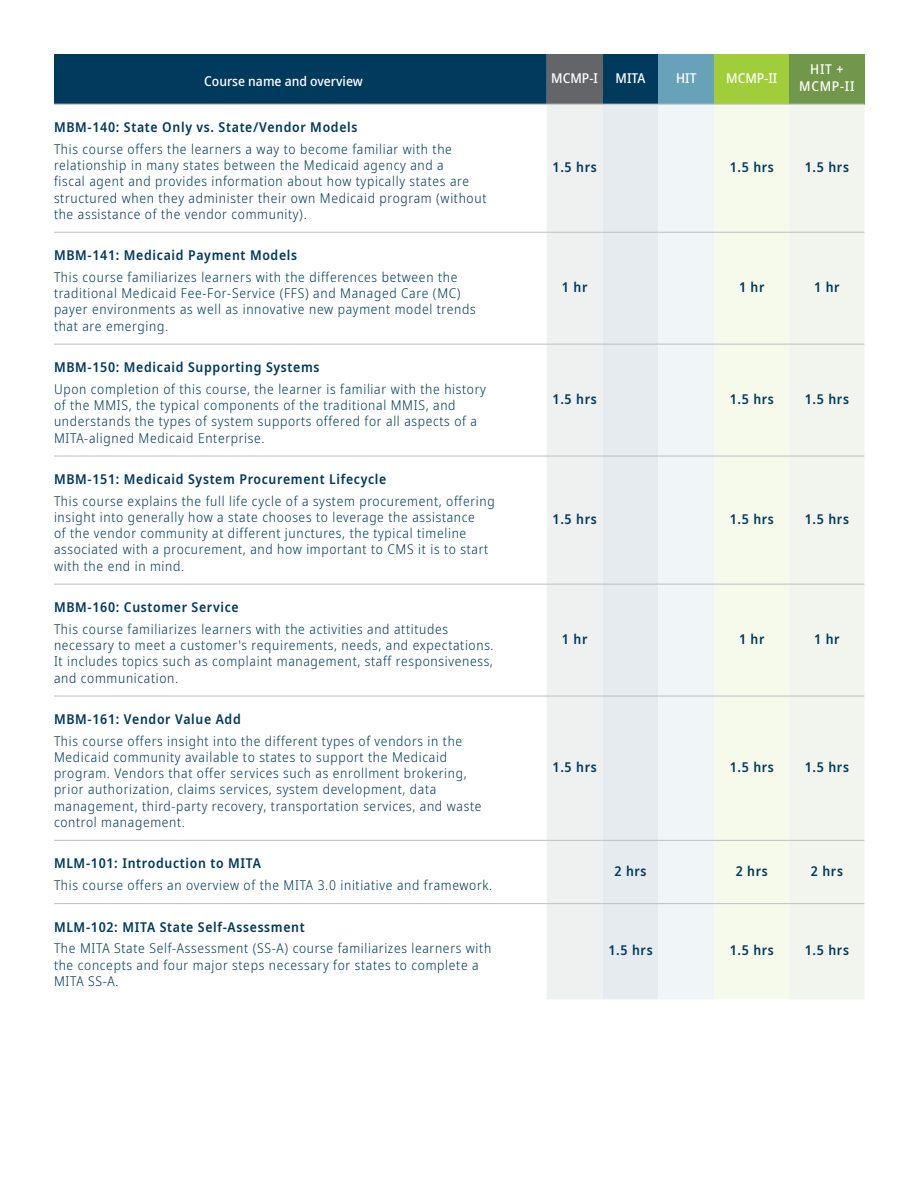
<style>
.page{position:relative;width:918px;height:1188px;background:#fff}
.page>*{position:absolute;margin:0;border:0;box-sizing:border-box;transform-origin:0 0}
.t1{font:300 semi-condensed 13.5px/16.2px "Noto Sans";letter-spacing:.05em;color:#003a5d}
.t2{font:600 semi-condensed 13.5px "Noto Sans";letter-spacing:.05em;color:#003a5d}
.t3{font:500 semi-condensed 13.5px "Noto Sans";color:#fff}
.t4{font:500 semi-condensed 13.5px/16.2px "Noto Sans";letter-spacing:.05em;color:#fff;text-align:center}
</style>
<div class="page">
<div style="left:54px;top:54px;width:604px;height:50px;background:#003a5d"></div>
<div style="left:547px;top:54px;width:56px;height:50px;background:#636569"></div>
<div style="left:658px;top:54px;width:56px;height:50px;background:#68a2b9"></div>
<div style="left:714px;top:54px;width:75px;height:50px;background:#a1cd3a"></div>
<div style="left:789px;top:54px;width:75px;height:50px;background:#71984a"></div>
<div style="left:547px;top:105px;width:56px;height:894px;background:#eff0f0"></div>
<div style="left:603px;top:105px;width:55px;height:894px;background:#e6ebef"></div>
<div style="left:658px;top:105px;width:56px;height:894px;background:#f0f6f8"></div>
<div style="left:714px;top:105px;width:75px;height:894px;background:#f6faeb"></div>
<div style="left:789px;top:105px;width:75px;height:894px;background:#f1f5ed"></div>
<hr style="left:54px;top:104px;width:493px;height:1px;background:#bcbec0">
<hr style="left:547px;top:104px;width:56px;height:1px;background:#bcbec0">
<hr style="left:603px;top:104px;width:55px;height:1px;background:#bcbec0">
<hr style="left:658px;top:104px;width:56px;height:1px;background:#bcbec0">
<hr style="left:714px;top:104px;width:75px;height:1px;background:#bcbec0">
<hr style="left:789px;top:104px;width:75px;height:1px;background:#bcbec0">
<hr style="left:54px;top:232px;width:493px;height:1px;background:#bcbec0">
<hr style="left:547px;top:232px;width:56px;height:1px;background:#bcbec0">
<hr style="left:603px;top:232px;width:55px;height:1px;background:#bcbec0">
<hr style="left:658px;top:232px;width:56px;height:1px;background:#bcbec0">
<hr style="left:714px;top:232px;width:75px;height:1px;background:#bcbec0">
<hr style="left:789px;top:232px;width:75px;height:1px;background:#bcbec0">
<hr style="left:54px;top:344px;width:493px;height:1px;background:#bcbec0">
<hr style="left:547px;top:344px;width:56px;height:1px;background:#bcbec0">
<hr style="left:603px;top:344px;width:55px;height:1px;background:#bcbec0">
<hr style="left:658px;top:344px;width:56px;height:1px;background:#bcbec0">
<hr style="left:714px;top:344px;width:75px;height:1px;background:#bcbec0">
<hr style="left:789px;top:344px;width:75px;height:1px;background:#bcbec0">
<hr style="left:54px;top:456px;width:493px;height:1px;background:#bcbec0">
<hr style="left:547px;top:456px;width:56px;height:1px;background:#bcbec0">
<hr style="left:603px;top:456px;width:55px;height:1px;background:#bcbec0">
<hr style="left:658px;top:456px;width:56px;height:1px;background:#bcbec0">
<hr style="left:714px;top:456px;width:75px;height:1px;background:#bcbec0">
<hr style="left:789px;top:456px;width:75px;height:1px;background:#bcbec0">
<hr style="left:54px;top:584px;width:493px;height:1px;background:#bcbec0">
<hr style="left:547px;top:584px;width:56px;height:1px;background:#bcbec0">
<hr style="left:603px;top:584px;width:55px;height:1px;background:#bcbec0">
<hr style="left:658px;top:584px;width:56px;height:1px;background:#bcbec0">
<hr style="left:714px;top:584px;width:75px;height:1px;background:#bcbec0">
<hr style="left:789px;top:584px;width:75px;height:1px;background:#bcbec0">
<hr style="left:54px;top:696px;width:493px;height:1px;background:#bcbec0">
<hr style="left:547px;top:696px;width:56px;height:1px;background:#bcbec0">
<hr style="left:603px;top:696px;width:55px;height:1px;background:#bcbec0">
<hr style="left:658px;top:696px;width:56px;height:1px;background:#bcbec0">
<hr style="left:714px;top:696px;width:75px;height:1px;background:#bcbec0">
<hr style="left:789px;top:696px;width:75px;height:1px;background:#bcbec0">
<hr style="left:54px;top:840px;width:493px;height:1px;background:#bcbec0">
<hr style="left:547px;top:840px;width:56px;height:1px;background:#bcbec0">
<hr style="left:603px;top:840px;width:55px;height:1px;background:#bcbec0">
<hr style="left:658px;top:840px;width:56px;height:1px;background:#bcbec0">
<hr style="left:714px;top:840px;width:75px;height:1px;background:#bcbec0">
<hr style="left:789px;top:840px;width:75px;height:1px;background:#bcbec0">
<hr style="left:54px;top:903px;width:493px;height:1px;background:#bcbec0">
<hr style="left:547px;top:903px;width:56px;height:1px;background:#bcbec0">
<hr style="left:603px;top:903px;width:55px;height:1px;background:#bcbec0">
<hr style="left:658px;top:903px;width:56px;height:1px;background:#bcbec0">
<hr style="left:714px;top:903px;width:75px;height:1px;background:#bcbec0">
<hr style="left:789px;top:903px;width:75px;height:1px;background:#bcbec0">
<p class="t3" style="left:204px;top:72px;width:160px">Course name and overview</p>
<p class="t3" style="left:551px;top:68px;width:48px">MCMP-I</p>
<p class="t3" style="left:616px;top:68px;width:31px">MITA</p>
<p class="t3" style="left:676px;top:68px;width:22px">HIT</p>
<p class="t3" style="left:726px;top:68px;width:53px">MCMP-II</p>
<p class="t4" style="left:799px;top:62px;width:57px">HIT +<br>MCMP-II</p>
<p class="t2" style="left:54px;top:118px;width:305px">MBM-140: State Only vs. State/Vendor Models</p>
<p class="t1" style="left:54px;top:141px;width:434px">This course offers the learners a way to become familiar with the relationship in many states between the Medicaid agency and a<br>fiscal agent and provides information about how typically states are structured when they administer their own Medicaid program (without the assistance of the vendor community).</p>
<p class="t2" style="left:553px;top:158px;width:46px">1.5 hrs</p>
<p class="t2" style="left:730px;top:158px;width:46px">1.5 hrs</p>
<p class="t2" style="left:805px;top:158px;width:46px">1.5 hrs</p>
<p class="t2" style="left:54px;top:246px;width:245px">MBM-141: Medicaid Payment Models</p>
<p class="t1" style="left:54px;top:269px;width:423px">This course familiarizes learners with the differences between the traditional Medicaid Fee-For-Service (FFS) and Managed Care (MC) payer environments as well as innovative new payment model trends that are emerging.</p>
<p class="t2" style="left:562px;top:278px;width:27px">1 hr</p>
<p class="t2" style="left:739px;top:278px;width:27px">1 hr</p>
<p class="t2" style="left:814px;top:278px;width:27px">1 hr</p>
<p class="t2" style="left:54px;top:358px;width:267px">MBM-150: Medicaid Supporting Systems</p>
<p class="t1" style="left:54px;top:381px;width:433px">Upon completion of this course, the learner is familiar with the history of the MMIS, the typical components of the traditional MMIS, and understands the types of system supports offered for all aspects of a MITA-aligned Medicaid Enterprise.</p>
<p class="t2" style="left:553px;top:390px;width:46px">1.5 hrs</p>
<p class="t2" style="left:730px;top:390px;width:46px">1.5 hrs</p>
<p class="t2" style="left:805px;top:390px;width:46px">1.5 hrs</p>
<p class="t2" style="left:54px;top:470px;width:334px">MBM-151: Medicaid System Procurement Lifecycle</p>
<p class="t1" style="left:54px;top:493px;width:442px">This course explains the full life cycle of a system procurement, offering insight into generally how a state chooses to leverage the assistance<br>of the vendor community at different junctures, the typical timeline associated with a procurement, and how important to CMS it is to start with the end in mind.</p>
<p class="t2" style="left:553px;top:510px;width:46px">1.5 hrs</p>
<p class="t2" style="left:730px;top:510px;width:46px">1.5 hrs</p>
<p class="t2" style="left:805px;top:510px;width:46px">1.5 hrs</p>
<p class="t2" style="left:54px;top:598px;width:186px">MBM-160: Customer Service</p>
<p class="t1" style="left:54px;top:621px;width:441px">This course familiarizes learners with the activities and attitudes necessary to meet a customer's requirements, needs, and expectations.<br>It includes topics such as complaint management, staff responsiveness, and communication.</p>
<p class="t2" style="left:562px;top:630px;width:27px">1 hr</p>
<p class="t2" style="left:739px;top:630px;width:27px">1 hr</p>
<p class="t2" style="left:814px;top:630px;width:27px">1 hr</p>
<p class="t2" style="left:54px;top:710px;width:188px">MBM-161: Vendor Value Add</p>
<p class="t1" style="left:54px;top:733px;width:429px">This course offers insight into the different types of vendors in the Medicaid community available to states to support the Medicaid program. Vendors that offer services such as enrollment brokering, prior authorization, claims services, system development, data management, third-party recovery, transportation services, and waste control management.</p>
<p class="t2" style="left:553px;top:758px;width:46px">1.5 hrs</p>
<p class="t2" style="left:730px;top:758px;width:46px">1.5 hrs</p>
<p class="t2" style="left:805px;top:758px;width:46px">1.5 hrs</p>
<p class="t2" style="left:54px;top:854px;width:208px">MLM-101: Introduction to MITA</p>
<p class="t1" style="left:54px;top:877px;width:440px">This course offers an overview of the MITA 3.0 initiative and framework.</p>
<p class="t2" style="left:614px;top:861px;width:34px">2 hrs</p>
<p class="t2" style="left:736px;top:861px;width:34px">2 hrs</p>
<p class="t2" style="left:811px;top:861px;width:34px">2 hrs</p>
<p class="t2" style="left:54px;top:917px;width:252px">MLM-102: MITA State Self-Assessment</p>
<p class="t1" style="left:54px;top:941px;width:439px">The MITA State Self-Assessment (SS-A) course familiarizes learners with the concepts and four major steps necessary for states to complete a<br>MITA SS-A.</p>
<p class="t2" style="left:608px;top:941px;width:46px">1.5 hrs</p>
<p class="t2" style="left:730px;top:941px;width:46px">1.5 hrs</p>
<p class="t2" style="left:805px;top:941px;width:46px">1.5 hrs</p>
</div>
